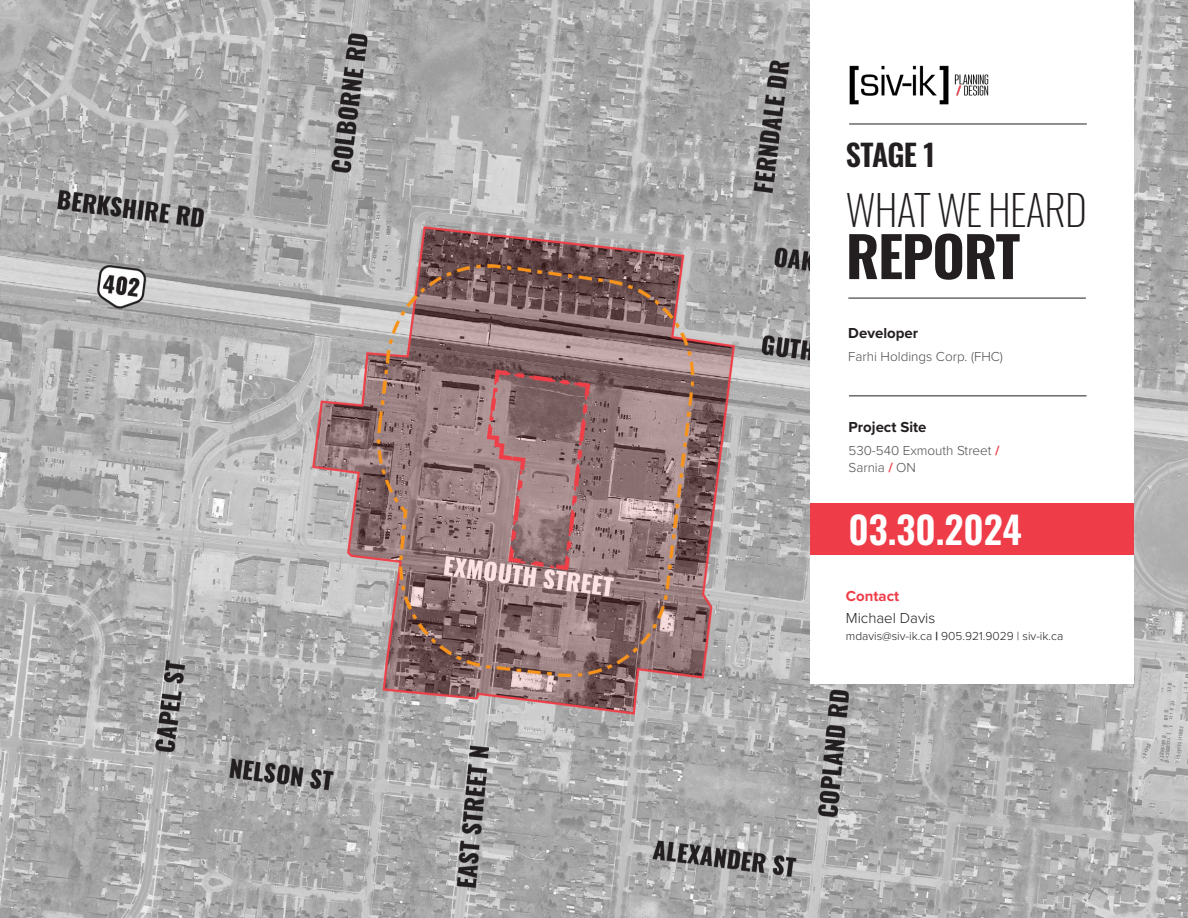
<style>
.page{position:relative;width:1188px;height:918px;background:#fff}
.page>*{position:absolute;margin:0;border:0;box-sizing:border-box;transform-origin:0 0}
.t1{font:700 55.5px "Oswald";letter-spacing:-.02em;color:#231f20}
.t2{font:200 42px "Oswald";letter-spacing:-.02em;color:#231f20}
.t3{font:600 37.5px "Oswald";color:#fff}
.t4{font:600 30px "Oswald";letter-spacing:-.025em;color:#231f20}
.t5{font:700 15px "Proxima Nova";color:#231f20}
.t6{font:300 15px "Proxima Nova";color:#231f20}
.t7{font:700 15px "Proxima Nova";color:#ee3d48}
.t8{font:300 13.5px "Proxima Nova";color:#4d4c4f}
.t9{font:300 12px "Proxima Nova";color:#231f20}
.s1{font-weight:700;color:#ee3d48}
.s2{font-weight:700}
</style>
<div class="page">
<img style="left:0;top:0;width:1188px;height:918px">
<div style="left:810px;top:0;width:324px;height:684px;background:#fff"></div>
<img style="left:849px;top:65px;width:140px;height:40px">
<hr style="left:849px;top:124px;width:238px;height:1px;background:#231f20">
<hr style="left:848px;top:298px;width:238px;height:1px;background:#231f20">
<hr style="left:849px;top:395px;width:238px;height:1px;background:#231f20">
<div style="left:810px;top:503px;width:324px;height:52px;background:#ee3d48"></div>
<h3 class="t4" style="left:846px;top:139px;width:91px">STAGE 1</h3>
<h2 class="t2" style="left:846px;top:172px;width:242px">WHAT WE HEARD</h2>
<h1 class="t1" style="left:846px;top:227px;width:176px">REPORT</h1>
<p class="t5" style="left:848px;top:322px;width:71px">Developer</p>
<p class="t8" style="left:848px;top:346px;width:156px">Farhi Holdings Corp. (FHC)</p>
<p class="t5" style="left:849px;top:416px;width:80px">Project Site</p>
<p class="t8" style="left:849px;top:441px;width:153px">530-540 Exmouth Street <span class="s1">/</span></p>
<p class="t8" style="left:849px;top:457px;width:69px">Sarnia <span class="s1">/</span> ON</p>
<p class="t3" style="left:849px;top:510px;width:175px">03.30.2024</p>
<p class="t7" style="left:846px;top:584px;width:55px">Contact</p>
<p class="t9" style="left:846px;top:627px;width:219px">mdavis@siv-ik.ca <span class="s2">|</span> 905.921.9029 | siv-ik.ca</p>
<p class="t6" style="left:846px;top:607px;width:91px">Michael Davis</p>
</div>
